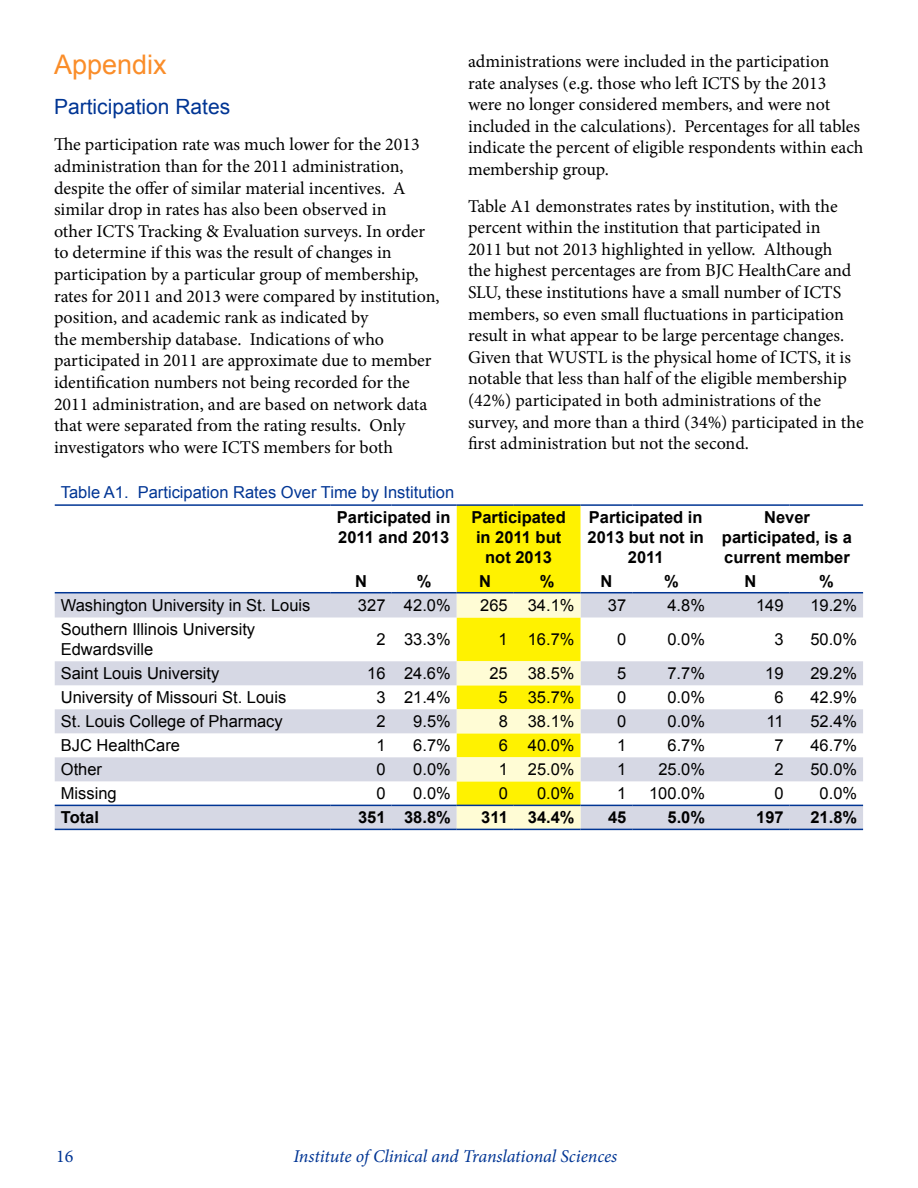
<style>
.page{position:relative;width:918px;height:1188px;background:#fff}
.page>*{position:absolute;margin:0;border:0;box-sizing:border-box;transform-origin:0 0}
.t1{font:27px "Arial";color:#fa8d29}
.t2{font:21px "Arial";color:#003594}
.t3{font:18px/21.6px "Minion Pro";color:#000}
.t4{font:italic 18px "Minion Pro";letter-spacing:-.01em;color:#003594}
.t5{font:18px "Minion Pro";color:#003594}
.t6{font:16.5px/19.8px "Arial";color:#000}
.t7{font:700 16.5px/19.8px "Arial";color:#000;text-align:center}
.t8{font:16.5px "Arial";color:#003594}
</style>
<div class="page">
<svg style="left:55px;top:593px;width:808px;height:236px"></svg>
<svg style="left:457px;top:506px;width:123px;height:323px;background:#fdf450"></svg>
<hr style="left:55px;top:829px;width:276px;height:1px;background:#003594">
<hr style="left:331px;top:829px;width:61px;height:1px;background:#003594">
<hr style="left:392px;top:829px;width:65px;height:1px;background:#003594">
<hr style="left:457px;top:829px;width:57px;height:1px;background:#003594">
<hr style="left:514px;top:829px;width:66px;height:1px;background:#003594">
<hr style="left:580px;top:829px;width:52px;height:1px;background:#003594">
<hr style="left:632px;top:829px;width:79px;height:1px;background:#003594">
<hr style="left:711px;top:829px;width:79px;height:1px;background:#003594">
<hr style="left:790px;top:829px;width:73px;height:1px;background:#003594">
<hr style="left:55px;top:504px;width:276px;height:2px;background:#003594">
<hr style="left:331px;top:504px;width:61px;height:2px;background:#003594">
<hr style="left:392px;top:504px;width:65px;height:2px;background:#003594">
<hr style="left:457px;top:504px;width:57px;height:2px;background:#003594">
<hr style="left:514px;top:504px;width:66px;height:2px;background:#003594">
<hr style="left:580px;top:504px;width:52px;height:2px;background:#003594">
<hr style="left:632px;top:504px;width:79px;height:2px;background:#003594">
<hr style="left:711px;top:504px;width:79px;height:2px;background:#003594">
<hr style="left:790px;top:504px;width:73px;height:2px;background:#003594">
<hr style="left:55px;top:592px;width:276px;height:1px;background:#003594">
<hr style="left:331px;top:592px;width:61px;height:1px;background:#003594">
<hr style="left:392px;top:592px;width:65px;height:1px;background:#003594">
<hr style="left:457px;top:592px;width:57px;height:1px;background:#003594">
<hr style="left:514px;top:592px;width:66px;height:1px;background:#003594">
<hr style="left:580px;top:592px;width:52px;height:1px;background:#003594">
<hr style="left:632px;top:592px;width:79px;height:1px;background:#003594">
<hr style="left:711px;top:592px;width:79px;height:1px;background:#003594">
<hr style="left:790px;top:592px;width:73px;height:1px;background:#003594">
<hr style="left:55px;top:805px;width:276px;height:1px;background:#003594">
<hr style="left:331px;top:805px;width:61px;height:1px;background:#003594">
<hr style="left:392px;top:805px;width:65px;height:1px;background:#003594">
<hr style="left:457px;top:805px;width:57px;height:1px;background:#003594">
<hr style="left:514px;top:805px;width:66px;height:1px;background:#003594">
<hr style="left:580px;top:805px;width:52px;height:1px;background:#003594">
<hr style="left:632px;top:805px;width:79px;height:1px;background:#003594">
<hr style="left:711px;top:805px;width:79px;height:1px;background:#003594">
<hr style="left:790px;top:805px;width:73px;height:1px;background:#003594">
<h1 class="t1" style="left:54px;top:46px;width:114px">Appendix</h1>
<p class="t2" style="left:54px;top:93px;width:178px">Participation Rates</p>
<p class="t3" style="left:54px;top:134px;width:387px">The participation rate was much lower for the 2013 administration than for the 2011 administration, despite the offer of similar material incentives. A similar drop in rates has also been observed in<br>other ICTS Tracking &amp; Evaluation surveys. In order to determine if this was the result of changes in participation by a particular group of membership, rates for 2011 and 2013 were compared by institution, position, and academic rank as indicated by<br>the membership database. Indications of who participated in 2011 are approximate due to member identification numbers not being recorded for the 2011 administration, and are based on network data that were separated from the rating results. Only investigators who were ICTS members for both</p>
<p class="t3" style="left:468px;top:51px;width:397px">administrations were included in the participation<br>rate analyses (e.g. those who left ICTS by the 2013 were no longer considered members, and were not included in the calculations). Percentages for all tables indicate the percent of eligible respondents within each membership group.</p>
<p class="t3" style="left:468px;top:195px;width:397px">Table A1 demonstrates rates by institution, with the percent within the institution that participated in<br>2011 but not 2013 highlighted in yellow. Although<br>the highest percentages are from BJC HealthCare and SLU, these institutions have a small number of ICTS members, so even small fluctuations in participation result in what appear to be large percentage changes.<br>Given that WUSTL is the physical home of ICTS, it is notable that less than half of the eligible membership (42%) participated in both administrations of the survey, and more than a third (34%) participated in the first administration but not the second.</p>
<p class="t8" style="left:61px;top:481px;width:395px">Table A1. Participation Rates Over Time by Institution</p>
<p class="t7" style="left:337px;top:508px;width:115px;text-align:left">Participated in<br>2011 and 2013</p>
<p class="t7" style="left:471px;top:508px;width:96px">Participated in 2011 but not 2013</p>
<p class="t7" style="left:588px;top:508px;width:118px">Participated in<br>2013 but not in<br>2011</p>
<p class="t7" style="left:722px;top:508px;width:132px">Never participated, is a current member</p>
<p class="t7" style="left:355px;top:572px;width:13px">N</p>
<p class="t7" style="left:417px;top:572px;width:16px">%</p>
<p class="t7" style="left:479px;top:572px;width:13px">N</p>
<p class="t7" style="left:540px;top:572px;width:16px">%</p>
<p class="t7" style="left:600px;top:572px;width:13px">N</p>
<p class="t7" style="left:664px;top:572px;width:16px">%</p>
<p class="t7" style="left:744px;top:572px;width:13px">N</p>
<p class="t7" style="left:819px;top:572px;width:16px">%</p>
<p class="t6" style="left:61px;top:596px;width:251px">Washington University in St. Louis</p>
<p class="t6" style="left:358px;top:596px;width:94px">327 42.0%</p>
<p class="t6" style="left:480px;top:596px;width:96px">265 34.1%</p>
<p class="t6" style="left:608px;top:596px;width:20px">37</p>
<p class="t6" style="left:667px;top:596px;width:39px">4.8%</p>
<p class="t6" style="left:756px;top:596px;width:29px">149</p>
<p class="t6" style="left:810px;top:596px;width:48px">19.2%</p>
<p class="t6" style="left:61px;top:620px;width:196px">Southern Illinois University<br>Edwardsville</p>
<p class="t6" style="left:376px;top:630px;width:76px">2 33.3%</p>
<p class="t6" style="left:499px;top:630px;width:77px">1 16.7%</p>
<p class="t6" style="left:617px;top:630px;width:11px">0</p>
<p class="t6" style="left:667px;top:630px;width:39px">0.0%</p>
<p class="t6" style="left:774px;top:630px;width:11px">3</p>
<p class="t6" style="left:810px;top:630px;width:48px">50.0%</p>
<p class="t6" style="left:61px;top:664px;width:160px">Saint Louis University</p>
<p class="t6" style="left:367px;top:664px;width:85px">16 24.6%</p>
<p class="t6" style="left:489px;top:664px;width:87px">25 38.5%</p>
<p class="t6" style="left:617px;top:664px;width:11px">5</p>
<p class="t6" style="left:667px;top:664px;width:39px">7.7%</p>
<p class="t6" style="left:765px;top:664px;width:20px">19</p>
<p class="t6" style="left:810px;top:664px;width:48px">29.2%</p>
<p class="t6" style="left:61px;top:688px;width:227px">University of Missouri St. Louis</p>
<p class="t6" style="left:376px;top:688px;width:76px">3 21.4%</p>
<p class="t6" style="left:499px;top:688px;width:77px">5 35.7%</p>
<p class="t6" style="left:617px;top:688px;width:11px">0</p>
<p class="t6" style="left:667px;top:688px;width:39px">0.0%</p>
<p class="t6" style="left:775px;top:688px;width:11px">6</p>
<p class="t6" style="left:810px;top:688px;width:48px">42.9%</p>
<p class="t6" style="left:61px;top:712px;width:223px">St. Louis College of Pharmacy</p>
<p class="t6" style="left:376px;top:712px;width:11px">2</p>
<p class="t6" style="left:413px;top:712px;width:39px">9.5%</p>
<p class="t6" style="left:499px;top:712px;width:77px">8 38.1%</p>
<p class="t6" style="left:617px;top:712px;width:11px">0</p>
<p class="t6" style="left:668px;top:712px;width:39px">0.0%</p>
<p class="t6" style="left:767px;top:712px;width:19px">11</p>
<p class="t6" style="left:810px;top:712px;width:48px">52.4%</p>
<p class="t6" style="left:61px;top:736px;width:121px">BJC HealthCare</p>
<p class="t6" style="left:376px;top:736px;width:11px">1</p>
<p class="t6" style="left:413px;top:736px;width:39px">6.7%</p>
<p class="t6" style="left:499px;top:736px;width:77px">6 40.0%</p>
<p class="t6" style="left:617px;top:736px;width:11px">1</p>
<p class="t6" style="left:668px;top:736px;width:39px">6.7%</p>
<p class="t6" style="left:775px;top:736px;width:11px">7</p>
<p class="t6" style="left:810px;top:736px;width:48px">46.7%</p>
<p class="t6" style="left:61px;top:760px;width:43px">Other</p>
<p class="t6" style="left:376px;top:760px;width:11px">0</p>
<p class="t6" style="left:413px;top:760px;width:39px">0.0%</p>
<p class="t6" style="left:499px;top:760px;width:77px">1 25.0%</p>
<p class="t6" style="left:617px;top:760px;width:11px">1</p>
<p class="t6" style="left:658px;top:760px;width:48px">25.0%</p>
<p class="t6" style="left:775px;top:760px;width:11px">2</p>
<p class="t6" style="left:810px;top:760px;width:48px">50.0%</p>
<p class="t6" style="left:61px;top:784px;width:57px">Missing</p>
<p class="t6" style="left:376px;top:784px;width:11px">0</p>
<p class="t6" style="left:413px;top:784px;width:39px">0.0%</p>
<p class="t6" style="left:499px;top:784px;width:11px">0</p>
<p class="t6" style="left:537px;top:784px;width:39px">0.0%</p>
<p class="t6" style="left:617px;top:784px;width:11px">1</p>
<p class="t6" style="left:649px;top:784px;width:57px">100.0%</p>
<p class="t6" style="left:775px;top:784px;width:11px">0</p>
<p class="t6" style="left:820px;top:784px;width:39px">0.0%</p>
<p class="t7" style="left:61px;top:808px;width:40px">Total</p>
<p class="t7" style="left:358px;top:808px;width:94px">351 38.8%</p>
<p class="t7" style="left:481px;top:808px;width:95px">311 34.4%</p>
<p class="t7" style="left:608px;top:808px;width:20px">45</p>
<p class="t7" style="left:668px;top:808px;width:39px">5.0%</p>
<p class="t7" style="left:756px;top:808px;width:29px">197</p>
<p class="t7" style="left:810px;top:808px;width:48px">21.8%</p>
<p class="t5" style="left:56px;top:1144px;width:19px">16</p>
<p class="t4" style="left:294px;top:1144px;width:325px">Institute of Clinical and Translational Sciences</p>
</div>
